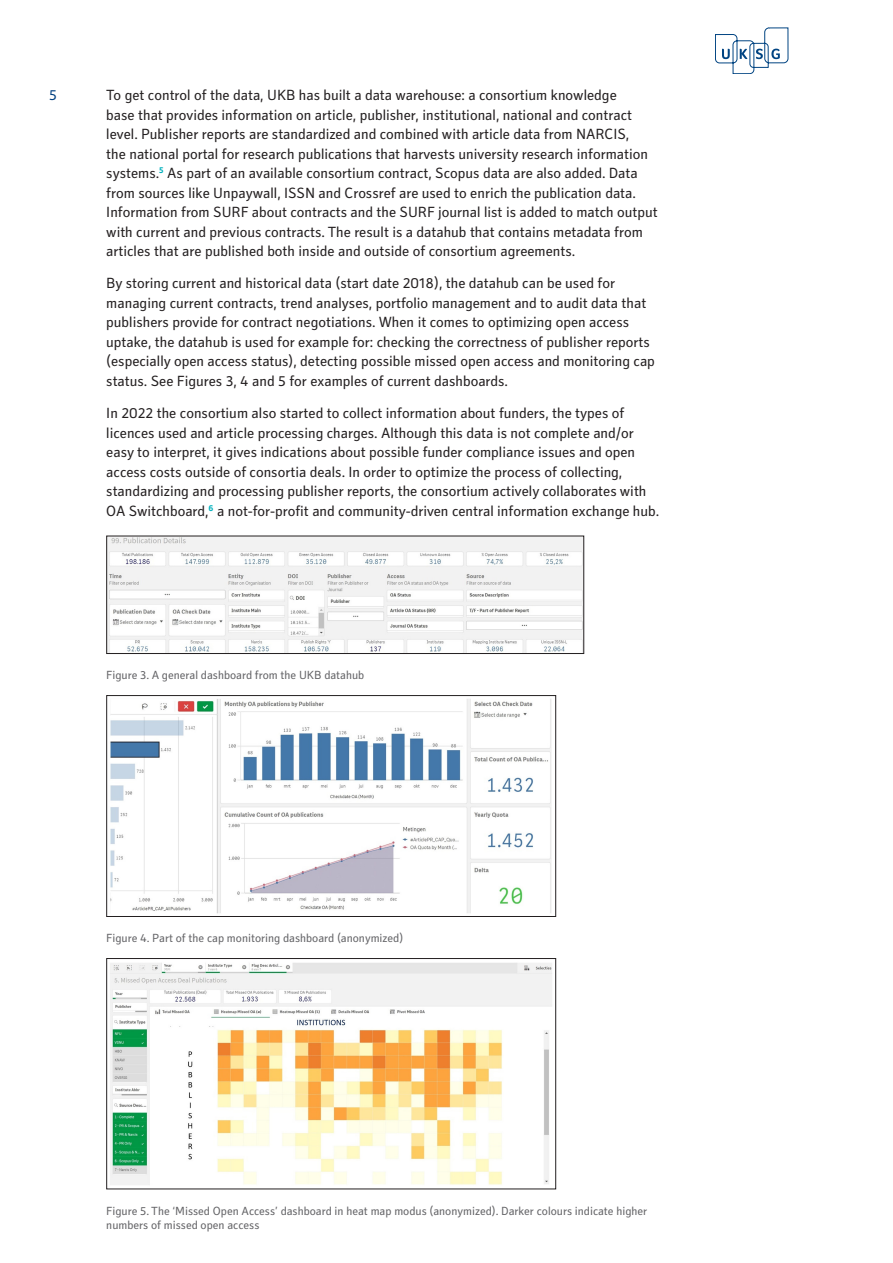
<style>
.page{position:relative;width:893px;height:1263px;background:#fff}
.page>*{position:absolute;margin:0;border:0;box-sizing:border-box;transform-origin:0 0}
.Body{font:15px/19.5px "Secca Std";color:#231f20}
.t1{font:15px "Secca Std";color:#014081}
.t2{font:12px/14.4px "Secca Std";color:#636366}
</style>
<div class="page">
<svg style="left:715px;top:28px;width:73px;height:46px"></svg>
<img style="left:108px;top:538px;width:474px;height:114px">
<div style="left:106px;top:536px;width:478px;height:118px;border:1px solid #231f20"></div>
<img style="left:110px;top:699px;width:442px;height:215px">
<div style="left:106px;top:695px;width:450px;height:222px;border:1px solid #231f20"></div>
<img style="left:110px;top:963px;width:442px;height:222px">
<div style="left:106px;top:958px;width:450px;height:231px;border:1px solid #231f20"></div>
<p class="t1" style="left:49px;top:87px;width:9px">5</p>
<p class="Body" style="left:106px;top:86px;width:553px">To get control of the data, UKB has built a data warehouse: a consortium knowledge<br>base that provides information on article, publisher, institutional, national and contract level. Publisher reports are standardized and combined with article data from NARCIS,<br>the national portal for research publications that harvests university research information systems.<sup>5</sup> As part of an available consortium contract, Scopus data are also added. Data from sources like Unpaywall, ISSN and Crossref are used to enrich the publication data.<br>Information from SURF about contracts and the SURF journal list is added to match output with current and previous contracts. The result is a datahub that contains metadata from articles that are published both inside and outside of consortium agreements.</p>
<p class="Body" style="left:106px;top:274px;width:550px">By storing current and historical data (start date 2018), the datahub can be used for managing current contracts, trend analyses, portfolio management and to audit data that publishers provide for contract negotiations. When it comes to optimizing open access uptake, the datahub is used for example for: checking the correctness of publisher reports (especially open access status), detecting possible missed open access and monitoring cap status. See Figures 3, 4 and 5 for examples of current dashboards.</p>
<p class="Body" style="left:106px;top:404px;width:554px">In 2022 the consortium also started to collect information about funders, the types of licences used and article processing charges. Although this data is not complete and/or easy to interpret, it gives indications about possible funder compliance issues and open access costs outside of consortia deals. In order to optimize the process of collecting, standardizing and processing publisher reports, the consortium actively collaborates with OA Switchboard,<sup>6</sup> a not-for-profit and community-driven central information exchange hub.</p>
<p class="t2" style="left:106px;top:669px;width:259px">Figure 3. A general dashboard from the UKB datahub</p>
<p class="t2" style="left:106px;top:931px;width:298px">Figure 4. Part of the cap monitoring dashboard (anonymized)</p>
<p class="t2" style="left:106px;top:1204px;width:542px">Figure 5. The ‘Missed Open Access’ dashboard in heat map modus (anonymized). Darker colours indicate higher numbers of missed open access</p>
</div>
